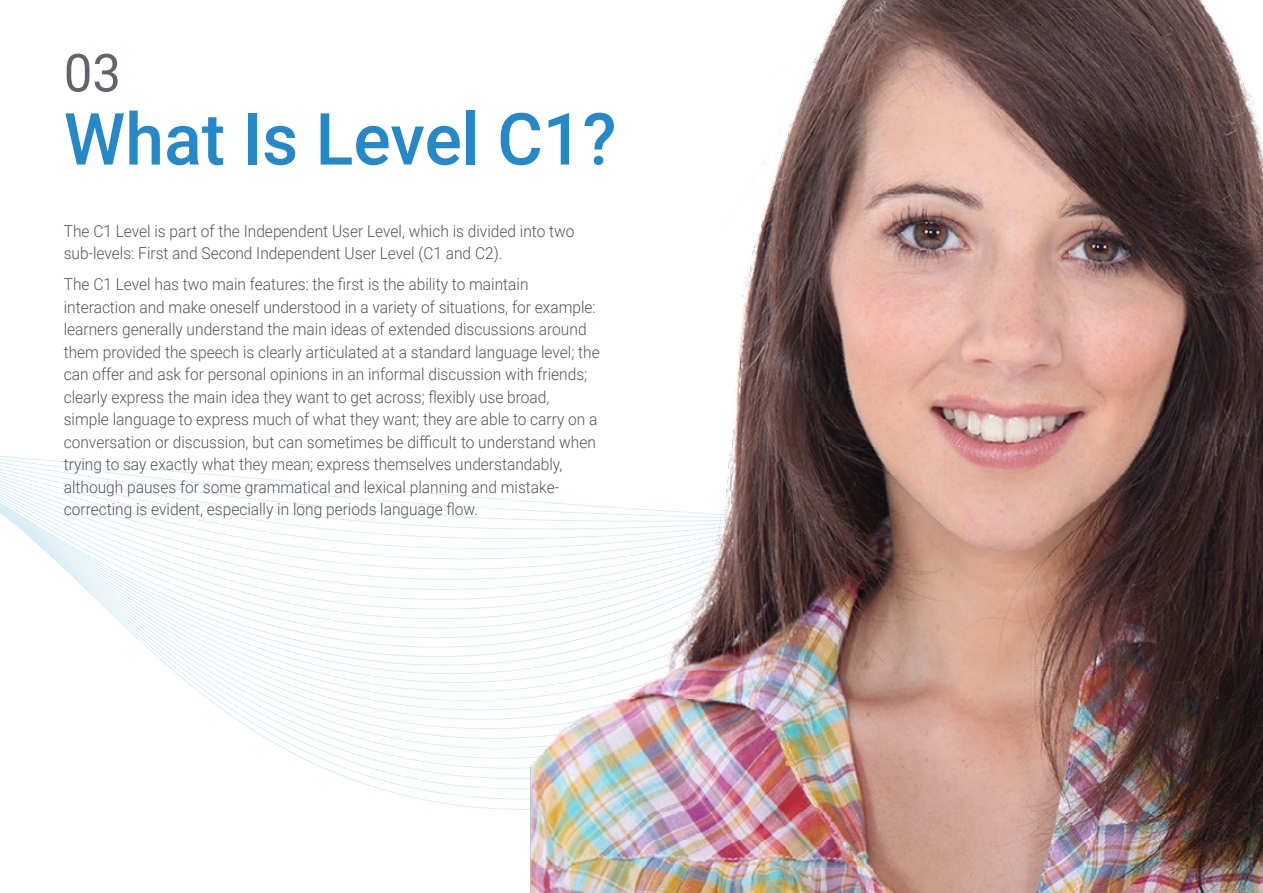
<style>
.page{position:relative;width:1263px;height:893px;background:#fff}
.page>*{position:absolute;margin:0;border:0;box-sizing:border-box;transform-origin:0 0}
.t1{font:500 72px "Roboto";color:#2488c9}
.t2{font:52.5px "Roboto";color:#61646a}
.t3{font:300 16.5px/22.5px "Roboto";color:#52555b;scale:.94 1}
</style>
<div class="page">
<svg style="left:0;top:456px;width:483px;height:353px"></svg>
<img style="left:483px;top:0;width:780px;height:893px">
<h2 class="t2" style="left:64px;top:36px;width:59px">03</h2>
<h1 class="t1" style="left:64px;top:89px;width:554px">What Is Level C1?</h1>
<p class="t3" style="left:64px;top:219px;width:545px">The C1 Level is part of the Independent User Level, which is divided into two sub-levels: First and Second Independent User Level (C1 and C2).</p>
<p class="t3" style="left:64px;top:272px;width:572px">The C1 Level has two main features: the first is the ability to maintain interaction and make oneself understood in a variety of situations, for example: learners generally understand the main ideas of extended discussions around them provided the speech is clearly articulated at a standard language level; the can offer and ask for personal opinions in an informal discussion with friends; clearly express the main idea they want to get across; flexibly use broad,<br>simple language to express much of what they want; they are able to carry on a conversation or discussion, but can sometimes be difficult to understand when trying to say exactly what they mean; express themselves understandably, although pauses for some grammatical and lexical planning and mistake&shy;correcting is evident, especially in long periods language flow.</p>
</div>
